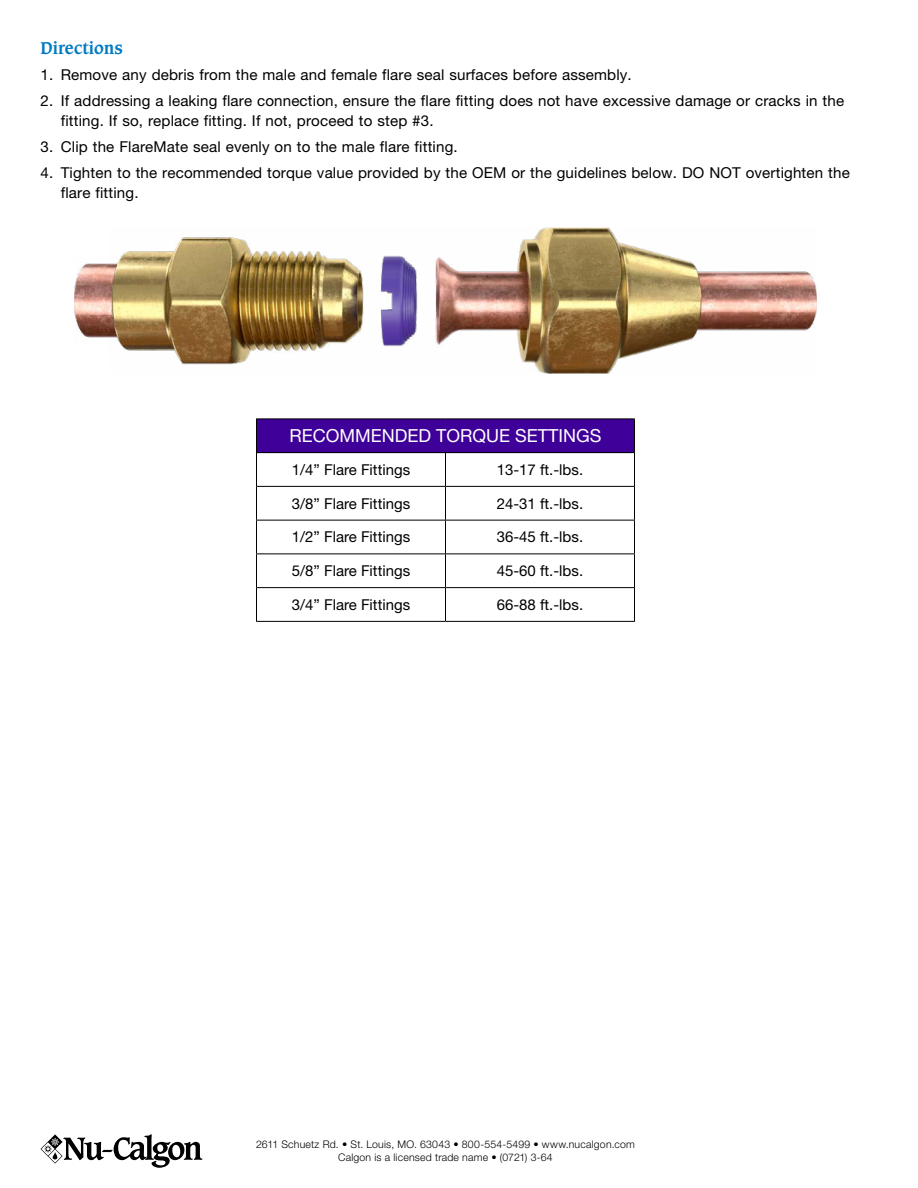
<style>
.page{position:relative;width:918px;height:1188px;background:#fff}
.page>*{position:absolute;margin:0;border:0;box-sizing:border-box;transform-origin:0 0}
.t1{font:18px "Helvetica Neue LT Pro";color:#fff}
.t2{font:700 16.5px "Caxton Std";letter-spacing:.005em;color:#007bc3}
.t3{font:15px/19.5px "Helvetica Neue LT Pro";letter-spacing:.01em;color:#000}
.t4{font:300 10.5px/12.6px "Helvetica Neue LT Pro";letter-spacing:.02em;color:#000;text-align:center}
</style>
<div class="page">
<img style="left:74px;top:263px;width:34px;height:75px">
<svg style="left:40px;top:1134px;width:163px;height:34px"></svg>
<img style="left:108px;top:227px;width:708px;height:146px">
<div style="left:256px;top:419px;width:378px;height:34px;background:#3f0099"></div>
<hr style="left:256px;top:418px;width:190px;height:1px;background:#000">
<hr style="left:256px;top:419px;width:1px;height:33px;background:#000">
<hr style="left:446px;top:418px;width:189px;height:1px;background:#000">
<hr style="left:634px;top:419px;width:1px;height:33px;background:#000">
<hr style="left:256px;top:452px;width:190px;height:1px;background:#000">
<hr style="left:256px;top:453px;width:1px;height:33px;background:#000">
<hr style="left:446px;top:452px;width:189px;height:1px;background:#000">
<hr style="left:445px;top:453px;width:1px;height:33px;background:#000">
<hr style="left:634px;top:453px;width:1px;height:33px;background:#000">
<hr style="left:256px;top:486px;width:190px;height:1px;background:#000">
<hr style="left:256px;top:487px;width:1px;height:33px;background:#000">
<hr style="left:446px;top:486px;width:189px;height:1px;background:#000">
<hr style="left:445px;top:487px;width:1px;height:33px;background:#000">
<hr style="left:634px;top:487px;width:1px;height:33px;background:#000">
<hr style="left:256px;top:520px;width:190px;height:1px;background:#000">
<hr style="left:256px;top:520px;width:1px;height:34px;background:#000">
<hr style="left:446px;top:520px;width:189px;height:1px;background:#000">
<hr style="left:445px;top:520px;width:1px;height:34px;background:#000">
<hr style="left:634px;top:520px;width:1px;height:34px;background:#000">
<hr style="left:256px;top:554px;width:190px;height:1px;background:#000">
<hr style="left:256px;top:554px;width:1px;height:33px;background:#000">
<hr style="left:446px;top:554px;width:189px;height:1px;background:#000">
<hr style="left:445px;top:554px;width:1px;height:33px;background:#000">
<hr style="left:634px;top:554px;width:1px;height:33px;background:#000">
<hr style="left:256px;top:587px;width:190px;height:1px;background:#000">
<hr style="left:256px;top:588px;width:1px;height:33px;background:#000">
<hr style="left:446px;top:587px;width:189px;height:1px;background:#000">
<hr style="left:445px;top:588px;width:1px;height:33px;background:#000">
<hr style="left:634px;top:588px;width:1px;height:33px;background:#000">
<hr style="left:256px;top:621px;width:190px;height:1px;background:#000">
<hr style="left:446px;top:621px;width:189px;height:1px;background:#000">
<p class="t2" style="left:40px;top:38px;width:84px">Directions</p>
<p class="t3" style="left:40px;top:65px;width:593px">1. Remove any debris from the male and female flare seal surfaces before assembly.</p>
<p class="t3" style="left:61px;top:91px;width:785px;text-indent:-20px">2. If addressing a leaking flare connection, ensure the flare fitting does not have excessive damage or cracks in the fitting. If so, replace fitting. If not, proceed to step #3.</p>
<p class="t3" style="left:40px;top:137px;width:419px">3. Clip the FlareMate seal evenly on to the male flare fitting.</p>
<p class="t3" style="left:61px;top:163px;width:791px;text-indent:-20px">4. Tighten to the recommended torque value provided by the OEM or the guidelines below. DO NOT overtighten the flare fitting.</p>
<p class="t1" style="left:289px;top:425px;width:314px">RECOMMENDED TORQUE SETTINGS</p>
<p class="t3" style="left:292px;top:459px;width:120px">1/4” Flare Fittings</p>
<p class="t3" style="left:497px;top:459px;width:88px">13-17 ft.-lbs.</p>
<p class="t3" style="left:292px;top:493px;width:120px">3/8” Flare Fittings</p>
<p class="t3" style="left:497px;top:493px;width:88px">24-31 ft.-lbs.</p>
<p class="t3" style="left:292px;top:527px;width:120px">1/2” Flare Fittings</p>
<p class="t3" style="left:497px;top:527px;width:88px">36-45 ft.-lbs.</p>
<p class="t3" style="left:292px;top:561px;width:120px">5/8” Flare Fittings</p>
<p class="t3" style="left:497px;top:561px;width:88px">45-60 ft.-lbs.</p>
<p class="t3" style="left:292px;top:594px;width:120px">3/4” Flare Fittings</p>
<p class="t3" style="left:497px;top:594px;width:88px">66-88 ft.-lbs.</p>
<p class="t4" style="left:256px;top:1138px;width:380px">2611 Schuetz Rd. • St. Louis, MO. 63043 • 800-554-5499 • www.nucalgon.com<br>Calgon is a licensed trade name • (0721) 3-64</p>
</div>
